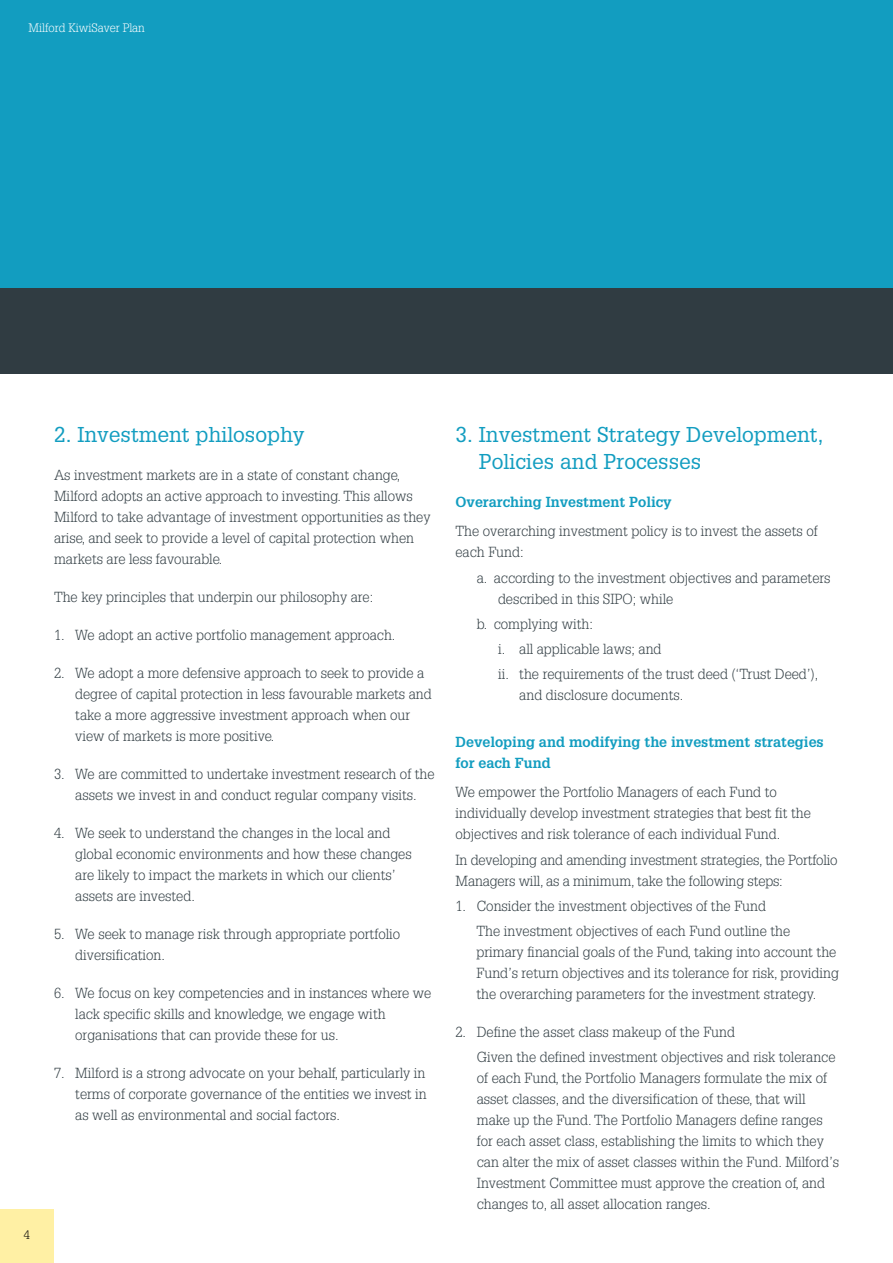
<style>
.page{position:relative;width:893px;height:1263px;background:#fff}
.page>*{position:absolute;margin:0;border:0;box-sizing:border-box;transform-origin:0 0}
.t1{font:21px/27px "Glypha";color:#129dc0}
.t2{font:300 14.25px/21px "Glypha";color:#303c42}
.t3{font:700 14.25px/21px "Glypha";color:#129dc0}
.t4{font:300 12px "Glypha";color:#fff}
.t5{font:300 12px "Glypha";color:#000}
</style>
<div class="page">
<div style="left:0;top:0;width:893px;height:289px;background:#129dc0"></div>
<div style="left:0;top:289px;width:893px;height:85px;background:#303c42"></div>
<div style="left:0;top:1209px;width:54px;height:54px;background:#fff0a4"></div>
<p class="t4" style="left:28px;top:21px;width:118px">Milford KiwiSaver Plan</p>
<p class="t5" style="left:24px;top:1228px;width:7px">4</p>
<h1 class="t1" style="left:54px;top:420px;width:252px">2. Investment philosophy</h1>
<p class="t2" style="left:54px;top:465px;width:378px">As investment markets are in a state of constant change, Milford adopts an active approach to investing. This allows Milford to take advantage of investment opportunities as they arise, and seek to provide a level of capital protection when markets are less favourable.</p>
<p class="t2" style="left:54px;top:587px;width:321px">The key principles that underpin our philosophy are:</p>
<p class="t2" style="left:54px;top:625px;width:343px">1. We adopt an active portfolio management approach.</p>
<p class="t2" style="left:75px;top:663px;width:358px;text-indent:-21px">2. We adopt a more defensive approach to seek to provide a degree of capital protection in less favourable markets and take a more aggressive investment approach when our view of markets is more positive.</p>
<p class="t2" style="left:54px;top:764px;width:382px;text-align:center">3. We are committed to undertake investment research of the assets we invest in and conduct regular company visits.</p>
<p class="t2" style="left:75px;top:823px;width:338px;text-indent:-21px">4. We seek to understand the changes in the local and global economic environments and how these changes are likely to impact the markets in which our clients’ assets are invested.</p>
<p class="t2" style="left:75px;top:924px;width:326px;text-indent:-21px">5. We seek to manage risk through appropriate portfolio diversification.</p>
<p class="t2" style="left:75px;top:983px;width:358px;text-indent:-21px">6. We focus on key competencies and in instances where we lack specific skills and knowledge, we engage with organisations that can provide these for us.</p>
<p class="t2" style="left:75px;top:1063px;width:353px;text-align:justify;text-indent:-21px">7. Milford is a strong advocate on your behalf, particularly in terms of corporate governance of the entities we invest in as well as environmental and social factors.</p>
<h1 class="t1" style="left:479px;top:420px;width:346px;text-indent:-23px">3. Investment Strategy Development,<br>Policies and Processes</h1>
<p class="t3" style="left:455px;top:491px;width:218px">Overarching Investment Policy</p>
<p class="t2" style="left:455px;top:521px;width:364px">The overarching investment policy is to invest the assets of each Fund:</p>
<p class="t2" style="left:498px;top:567px;width:334px;text-indent:-21px">a. according to the investment objectives and parameters described in this SIPO; while</p>
<p class="t2" style="left:498px;top:611px;width:322px;line-height:25.2px;text-indent:-21px">b. complying with:<br>i. all applicable laws; and<br>ii. the requirements of the trust deed (‘Trust Deed’),</p>
<p class="t2" style="left:519px;top:685px;width:166px">and disclosure documents.</p>
<p class="t3" style="left:455px;top:731px;width:370px">Developing and modifying the investment strategies for each Fund</p>
<p class="t2" style="left:455px;top:782px;width:357px">We empower the Portfolio Managers of each Fund to individually develop investment strategies that best fit the objectives and risk tolerance of each individual Fund.</p>
<p class="t2" style="left:455px;top:849px;width:384px">In developing and amending investment strategies, the Portfolio<br>Managers will, as a minimum, take the following steps:</p>
<p class="t2" style="left:476px;top:893px;width:315px;line-height:25.2px;text-indent:-21px">1. Consider the investment objectives of the Fund<br>The investment objectives of each Fund outline the</p>
<p class="t2" style="left:476px;top:942px;width:364px">primary financial goals of the Fund, taking into account the<br>Fund’s return objectives and its tolerance for risk, providing the overarching parameters for the investment strategy.</p>
<p class="t2" style="left:477px;top:1020px;width:360px;line-height:25.2px;text-indent:-21px">2. Define the asset class makeup of the Fund<br>Given the defined investment objectives and risk tolerance</p>
<p class="t2" style="left:477px;top:1068px;width:364px">of each Fund, the Portfolio Managers formulate the mix of asset classes, and the diversification of these, that will make up the Fund. The Portfolio Managers define ranges for each asset class, establishing the limits to which they can alter the mix of asset classes within the Fund. Milford’s Investment Committee must approve the creation of, and changes to, all asset allocation ranges.</p>
</div>
